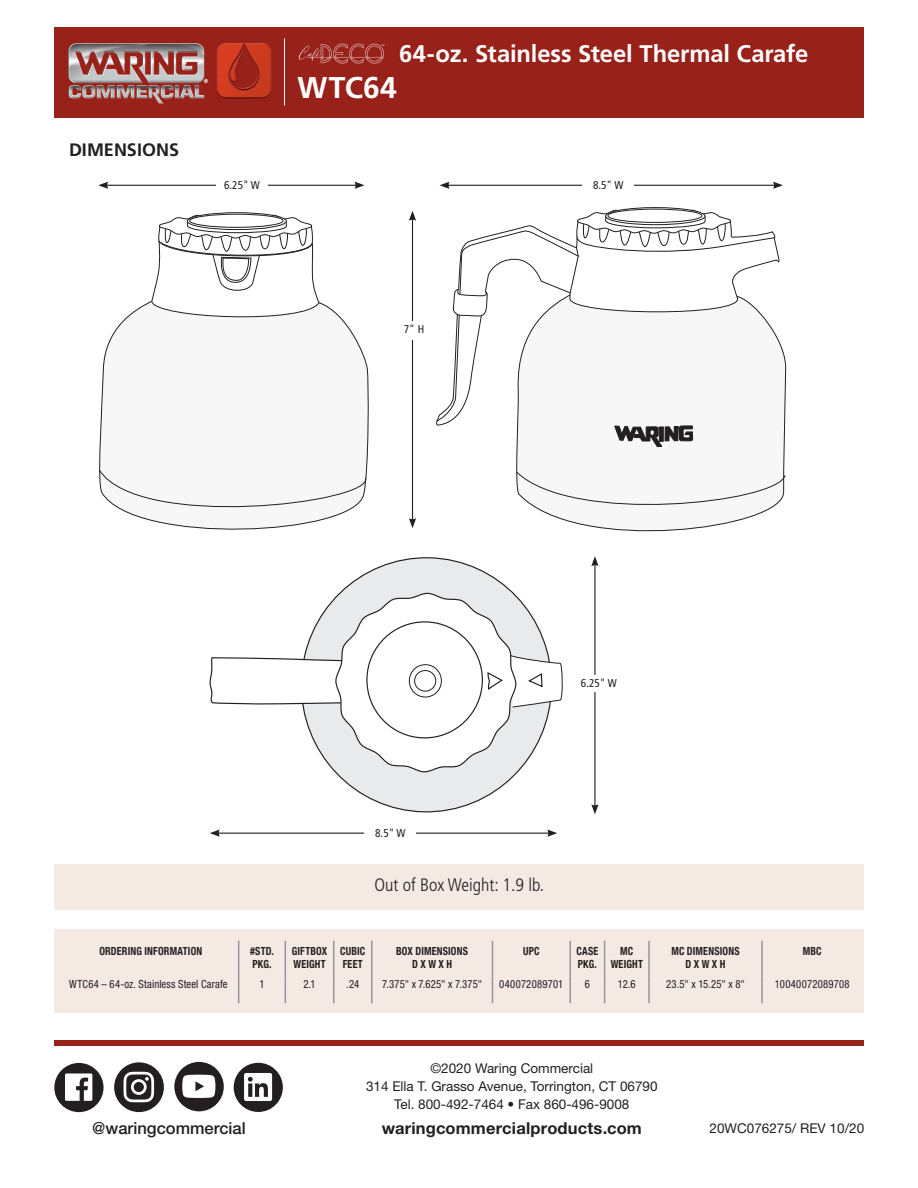
<style>
.page{position:relative;width:918px;height:1188px;background:#fff}
.page>*{position:absolute;margin:0;border:0;box-sizing:border-box;transform-origin:0 0}
.t1{font:700 30px "Frutiger LT Std";letter-spacing:.005em;color:#fff}
.t2{font:700 24px "Frutiger LT Std";letter-spacing:-.005em;color:#fff}
.t3{font:300 condensed 18px "Frutiger LT Std";color:#231f20}
.t4{font:700 18px "Frutiger LT Std";color:#231f20}
.t5{font:700 16.5px "Helvetica Neue LT Std";letter-spacing:.01em;color:#231f20}
.t6{font:500 16.5px "Helvetica Neue LT Std";color:#231f20}
.t7{font:13.5px/18px "Helvetica Neue LT Std";color:#231f20;text-align:center}
.t8{font:condensed 11.4px "Frutiger LT Std";color:#231f20}
.t9{font:700 condensed 11.25px/13.4px "Helvetica Neue LT Std";letter-spacing:.015em;color:#231f20;scale:.9 1}
.t10{font:condensed 11.25px "Helvetica Neue LT Std";letter-spacing:.015em;color:#231f20;scale:.95 1}
.t11{font:3.3px "Century Gothic Pro";color:#fff;scale:.95 1}
</style>
<div class="page">
<div style="left:54px;top:27px;width:810px;height:91px;background:#98221a"></div>
<div style="left:54px;top:1040px;width:810px;height:5px;background:#98221a"></div>
<hr style="left:284px;top:38px;width:1px;height:67px;background:#fff">
<div style="left:54px;top:929px;width:810px;height:84px;background:#f4eae3"></div>
<div style="left:54px;top:864px;width:810px;height:45px;background:#f4eae3"></div>
<hr style="left:238px;top:941px;width:1px;height:35px;background:#939598">
<hr style="left:285px;top:941px;width:1px;height:35px;background:#939598">
<hr style="left:333px;top:941px;width:1px;height:35px;background:#939598">
<hr style="left:371px;top:941px;width:2px;height:35px;background:#939598">
<hr style="left:492px;top:941px;width:1px;height:35px;background:#939598">
<hr style="left:569px;top:941px;width:2px;height:35px;background:#939598">
<hr style="left:604px;top:941px;width:1px;height:35px;background:#939598">
<hr style="left:648px;top:941px;width:2px;height:35px;background:#939598">
<svg style="left:238px;top:976px;width:1px;height:27px"></svg>
<svg style="left:285px;top:976px;width:1px;height:27px"></svg>
<svg style="left:333px;top:976px;width:1px;height:27px"></svg>
<hr style="left:371px;top:976px;width:2px;height:27px;background:#939598">
<svg style="left:492px;top:976px;width:1px;height:27px"></svg>
<hr style="left:569px;top:976px;width:2px;height:27px;background:#939598">
<svg style="left:604px;top:976px;width:1px;height:27px"></svg>
<hr style="left:648px;top:976px;width:2px;height:27px;background:#939598">
<hr style="left:761px;top:941px;width:2px;height:35px;background:#939598">
<hr style="left:761px;top:976px;width:2px;height:27px;background:#939598">
<img style="left:68px;top:43px;width:140px;height:61px">
<img style="left:217px;top:43px;width:55px;height:56px">
<img style="left:298px;top:43px;width:86px;height:21px">
<hr style="left:106px;top:185px;width:251px;height:1px;background:#231f20">
<svg style="left:98px;top:182px;width:10px;height:7px"></svg>
<svg style="left:354px;top:182px;width:10px;height:7px"></svg>
<div style="left:216px;top:177px;width:52px;height:16px;background:#fff"></div>
<svg style="left:99px;top:301px;width:270px;height:169px"></svg>
<svg style="left:151px;top:213px;width:169px;height:112px"></svg>
<svg style="left:187px;top:213px;width:99px;height:17px"></svg>
<div style="left:187px;top:212px;width:100px;height:18px;border:1px solid #231f20;border-radius:50%"></div>
<div style="left:189px;top:214px;width:94px;height:14px;border:1px solid #231f20;border-radius:50%"></div>
<svg style="left:99px;top:470px;width:268px;height:60px"></svg>
<svg style="left:516px;top:351px;width:270px;height:181px"></svg>
<svg style="left:516px;top:471px;width:270px;height:55px"></svg>
<hr style="left:412px;top:218px;width:1px;height:303px;background:#231f20">
<svg style="left:409px;top:518px;width:7px;height:10px"></svg>
<svg style="left:409px;top:182px;width:374px;height:265px"></svg>
<div style="left:582px;top:177px;width:52px;height:16px;background:#fff"></div>
<svg style="left:335px;top:557px;width:182px;height:256px"></svg>
<svg style="left:209px;top:592px;width:354px;height:181px"></svg>
<hr style="left:217px;top:833px;width:333px;height:1px;background:#231f20">
<svg style="left:210px;top:830px;width:10px;height:7px"></svg>
<svg style="left:547px;top:830px;width:10px;height:7px"></svg>
<div style="left:364px;top:825px;width:52px;height:16px;background:#fff"></div>
<hr style="left:594px;top:564px;width:2px;height:243px;background:#231f20">
<svg style="left:591px;top:804px;width:8px;height:10px"></svg>
<svg style="left:591px;top:556px;width:8px;height:10px"></svg>
<div style="left:573px;top:675px;width:52px;height:16px;background:#fff"></div>
<div style="left:234px;top:1063px;width:49px;height:49px;background:#231f20;border-radius:50%"></div>
<svg style="left:244px;top:1073px;width:28px;height:28px"></svg>
<div style="left:174px;top:1062px;width:50px;height:49px;background:#231f20;border-radius:50%"></div>
<svg style="left:182px;top:1075px;width:33px;height:23px"></svg>
<div style="left:114px;top:1062px;width:50px;height:50px;background:#231f20;border-radius:50%"></div>
<svg style="left:124px;top:1072px;width:30px;height:30px"></svg>
<div style="left:54px;top:1063px;width:50px;height:49px;background:#231f20;border-radius:50%"></div>
<svg style="left:65px;top:1073px;width:27px;height:28px"></svg>
<h2 class="t4" style="left:69px;top:140px;width:112px">DIMENSIONS</h2>
<p class="t8" style="left:224px;top:178px;width:37px">6.25" W</p>
<p class="t11" style="left:381px;top:44px;width:5px">™</p>
<h1 class="t2" style="left:399px;top:39px;width:411px">64-oz. Stainless Steel Thermal Carafe</h1>
<p class="t1" style="left:298px;top:70px;width:101px">WTC64</p>
<p class="t8" style="left:593px;top:178px;width:32px">8.5" W</p>
<p class="t8" style="left:404px;top:323px;width:22px">7" H</p>
<p class="t8" style="left:581px;top:676px;width:37px">6.25" W</p>
<p class="t9" style="left:99px;top:944px;width:116px">ORDERING INFORMATION</p>
<p class="t10" style="left:69px;top:977px;width:168px">WTC64 – 64-oz. Stainless Steel Carafe</p>
<p class="t8" style="left:375px;top:826px;width:32px">8.5" W</p>
<p class="t3" style="left:375px;top:874px;width:171px">Out of Box Weight: 1.9 lb.</p>
<p class="t9" style="left:250px;top:944px;width:28px">#STD.<br>PKG.</p>
<p class="t10" style="left:259px;top:977px;width:7px">1</p>
<p class="t9" style="left:292px;top:944px;width:41px">GIFTBOX<br>WEIGHT</p>
<p class="t10" style="left:303px;top:977px;width:15px">2.1</p>
<p class="t9" style="left:340px;top:944px;width:29px">CUBIC<br>FEET</p>
<p class="t10" style="left:346px;top:977px;width:15px">.24</p>
<p class="t9" style="left:396px;top:944px;width:81px;text-align:center">BOX DIMENSIONS<br>D X W X H</p>
<p class="t10" style="left:382px;top:977px;width:107px">7.375" x 7.625" x 7.375"</p>
<p class="t9" style="left:523px;top:944px;width:20px">UPC</p>
<p class="t10" style="left:499px;top:977px;width:69px">040072089701</p>
<p class="t9" style="left:577px;top:944px;width:26px">CASE<br>PKG.</p>
<p class="t10" style="left:585px;top:977px;width:7px">6</p>
<p class="t9" style="left:611px;top:944px;width:37px;text-align:center">MC<br>WEIGHT</p>
<p class="t10" style="left:618px;top:977px;width:20px">12.6</p>
<p class="t9" style="left:671px;top:944px;width:77px;text-align:center">MC DIMENSIONS<br>D X W X H</p>
<p class="t10" style="left:666px;top:977px;width:85px">23.5" x 15.25" x 8"</p>
<p class="t9" style="left:803px;top:944px;width:22px">MBC</p>
<p class="t10" style="left:775px;top:977px;width:80px">10040072089708</p>
<p class="t6" style="left:92px;top:1119px;width:155px">@waringcommercial</p>
<p class="t7" style="left:366px;top:1059px;width:293px">©2020 Waring Commercial<br>314 Ella T. Grasso Avenue, Torrington, CT 06790<br>Tel. 800-492-7464 • Fax 860-496-9008</p>
<p class="t5" style="left:382px;top:1118px;width:262px">waringcommercialproducts.com</p>
<p class="t7" style="left:710px;top:1119px;width:156px">20WC076275/ REV 10/20</p>
</div>
